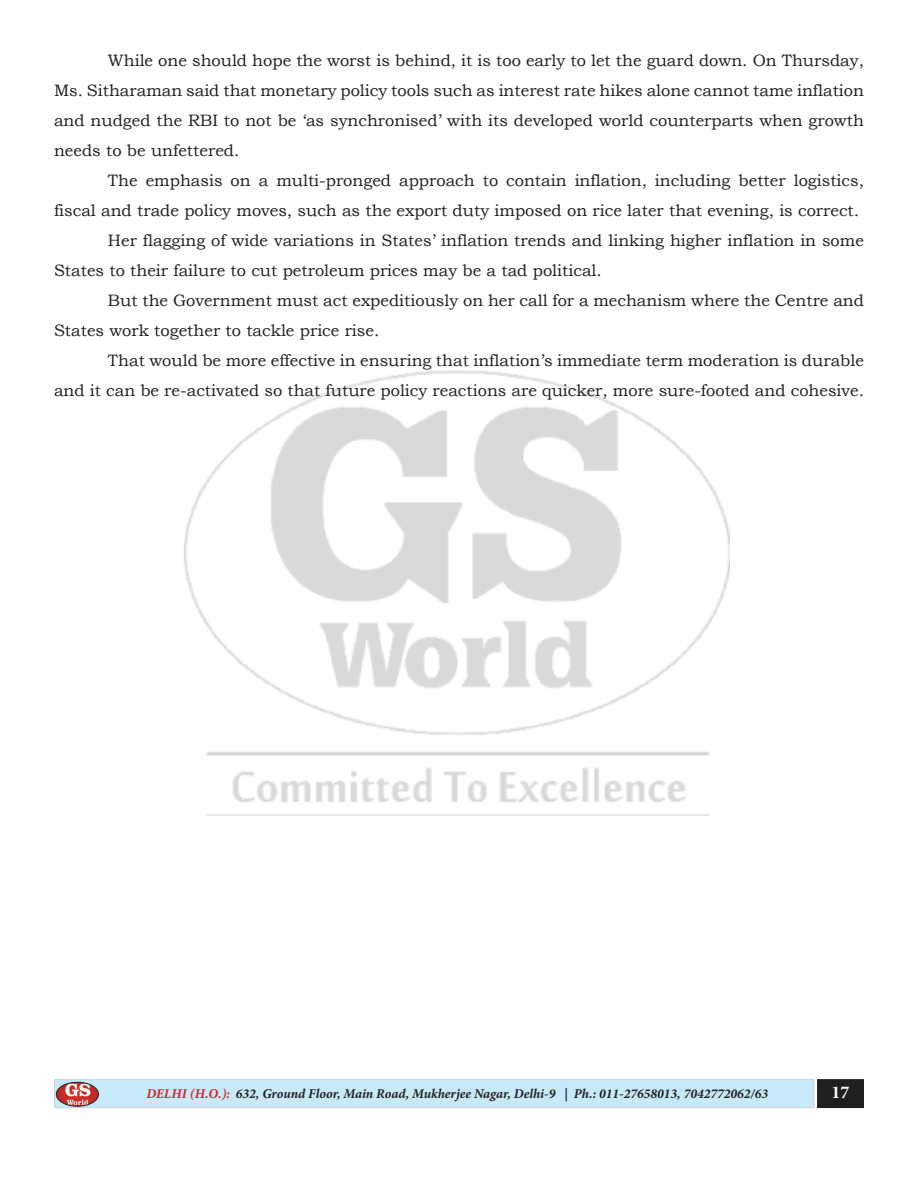
<style>
.page{position:relative;width:918px;height:1188px;background:#fff}
.page>*{position:absolute;margin:0;border:0;box-sizing:border-box;transform-origin:0 0}
.t1{font:700 18px "Minion Pro";color:#fff}
.t2{font:16.5px/30px "Bookman Old Style";color:#231f20;text-align:justify}
.t3{font:italic 700 13.5px "Minion Pro";color:#231f20}
.s1{color:#d1232a}
</style>
<div class="page">
<img style="left:184px;top:370px;width:545px;height:445px">
<div style="left:54px;top:1079px;width:760px;height:29px;background:#c6eafa;border:1px solid #d1d2d4"></div>
<div style="left:818px;top:1080px;width:45px;height:27px;background:#231f20"></div>
<div style="left:817px;top:1079px;width:47px;height:29px;border:2px solid #231f20"></div>
<img style="left:56px;top:1082px;width:43px;height:24px">
<div style="left:56px;top:1082px;width:43px;height:24px;border:1px solid #231f20;border-radius:50%"></div>
<p class="t2" style="left:54px;top:45px;width:812px;text-indent:54px">While one should hope the worst is behind, it is too early to let the guard down. On Thursday, Ms. Sitharaman said that monetary policy tools such as interest rate hikes alone cannot tame inflation and nudged the RBI to not be ‘as synchronised’ with its developed world counterparts when growth needs to be unfettered.</p>
<p class="t2" style="left:108px;top:165px;width:758px">The emphasis on a multi-pronged approach to contain inflation, including better logistics,</p>
<p class="t2" style="left:54px;top:195px;width:807px">fiscal and trade policy moves, such as the export duty imposed on rice later that evening, is correct.</p>
<p class="t2" style="left:108px;top:225px;width:757px">Her flagging of wide variations in States’ inflation trends and linking higher inflation in some</p>
<p class="t2" style="left:54px;top:255px;width:549px">States to their failure to cut petroleum prices may be a tad political.</p>
<p class="t2" style="left:108px;top:285px;width:758px">But the Government must act expeditiously on her call for a mechanism where the Centre and</p>
<p class="t2" style="left:54px;top:315px;width:327px">States work together to tackle price rise.</p>
<p class="t2" style="left:108px;top:345px;width:758px">That would be more effective in ensuring that inflation’s immediate term moderation is durable</p>
<p class="t2" style="left:54px;top:375px;width:812px">and it can be re-activated so that future policy reactions are quicker, more sure-footed and cohesive.</p>
<p class="t3" style="left:146px;top:1085px;width:623px"><span class="s1">DELHI (H.O.):</span> 632, Ground Floor, Main Road, Mukherjee Nagar, Delhi-9 | Ph.: 011-27658013, 7042772062/63</p>
<p class="t1" style="left:832px;top:1079px;width:19px">17</p>
</div>
